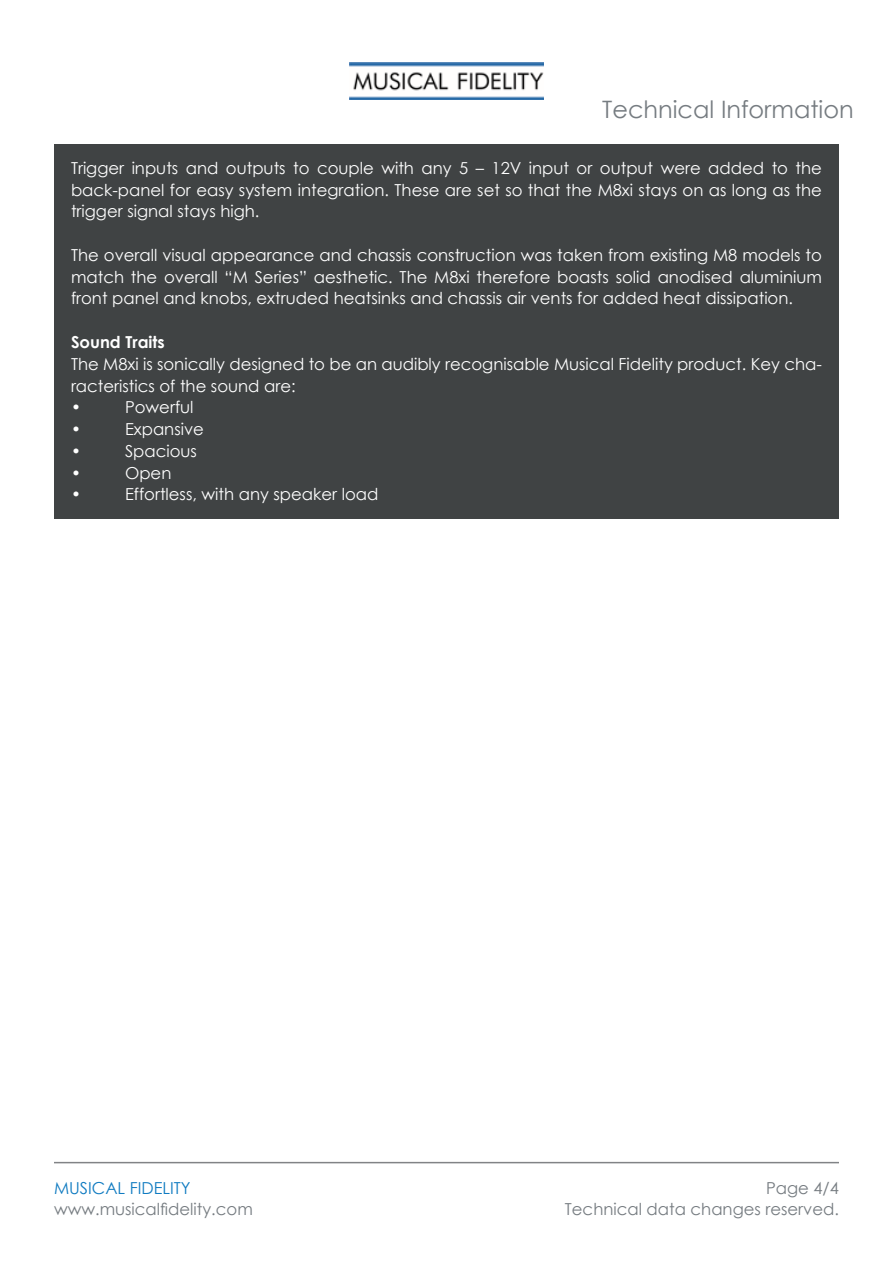
<style>
.page{position:relative;width:893px;height:1263px;background:#fff}
.page>*{position:absolute;margin:0;border:0;box-sizing:border-box;transform-origin:0 0}
.t1{font:24px "Century Gothic";color:#767c81}
.t2{font:16.5px/21.8px "Century Gothic";color:#fff;text-align:justify}
.t3{font:16.5px/21px "Century Gothic";color:#767c81;text-align:right}
.t4{font:16.5px "Century Gothic";color:#107bc1}
.t5{font:700 16.5px "Century Gothic";color:#fff}
</style>
<div class="page">
<hr style="left:54px;top:1162px;width:785px;height:1px;background:#818386">
<img style="left:350px;top:63px;width:193px;height:37px">
<div style="left:54px;top:145px;width:785px;height:374px;background:#404344"></div>
<h1 class="t1" style="left:602px;top:92px;width:253px">Technical Information</h1>
<p class="t2" style="left:71px;top:157px;width:752px">Trigger inputs and outputs to couple with any 5 – 12V input or output were added to the back-panel for easy system integration. These are set so that the M8xi stays on as long as the trigger signal stays high.</p>
<p class="t2" style="left:71px;top:244px;width:752px">The overall visual appearance and chassis construction was taken from existing M8 models to match the overall “M Series” aesthetic. The M8xi therefore boasts solid anodised aluminium front panel and knobs, extruded heatsinks and chassis air vents for added heat dissipation.</p>
<p class="t5" style="left:71px;top:329px;width:95px">Sound Traits</p>
<p class="t2" style="left:71px;top:353px;width:752px">The M8xi is sonically designed to be an audibly recognisable Musical Fidelity product. Key cha&shy;racteristics of the sound are:</p>
<p class="t2" style="left:71px;top:396px;width:11px">•</p>
<p class="t2" style="left:125px;top:396px;width:70px">Powerful</p>
<p class="t2" style="left:71px;top:418px;width:11px">•</p>
<p class="t2" style="left:125px;top:418px;width:80px">Expansive</p>
<p class="t2" style="left:71px;top:440px;width:11px">•</p>
<p class="t2" style="left:125px;top:440px;width:73px">Spacious</p>
<p class="t2" style="left:71px;top:461px;width:11px">•</p>
<p class="t2" style="left:125px;top:461px;width:48px">Open</p>
<p class="t2" style="left:71px;top:483px;width:11px">•</p>
<p class="t2" style="left:125px;top:483px;width:255px">Effortless, with any speaker load</p>
<p class="t4" style="left:54px;top:1176px;width:138px">MUSICAL FIDELITY</p>
<p class="t3" style="left:54px;top:1198px;width:200px">www.musicalfidelity.com</p>
<p class="t3" style="left:565px;top:1177px;width:276px">Page 4/4<br>Technical data changes reserved.</p>
</div>
